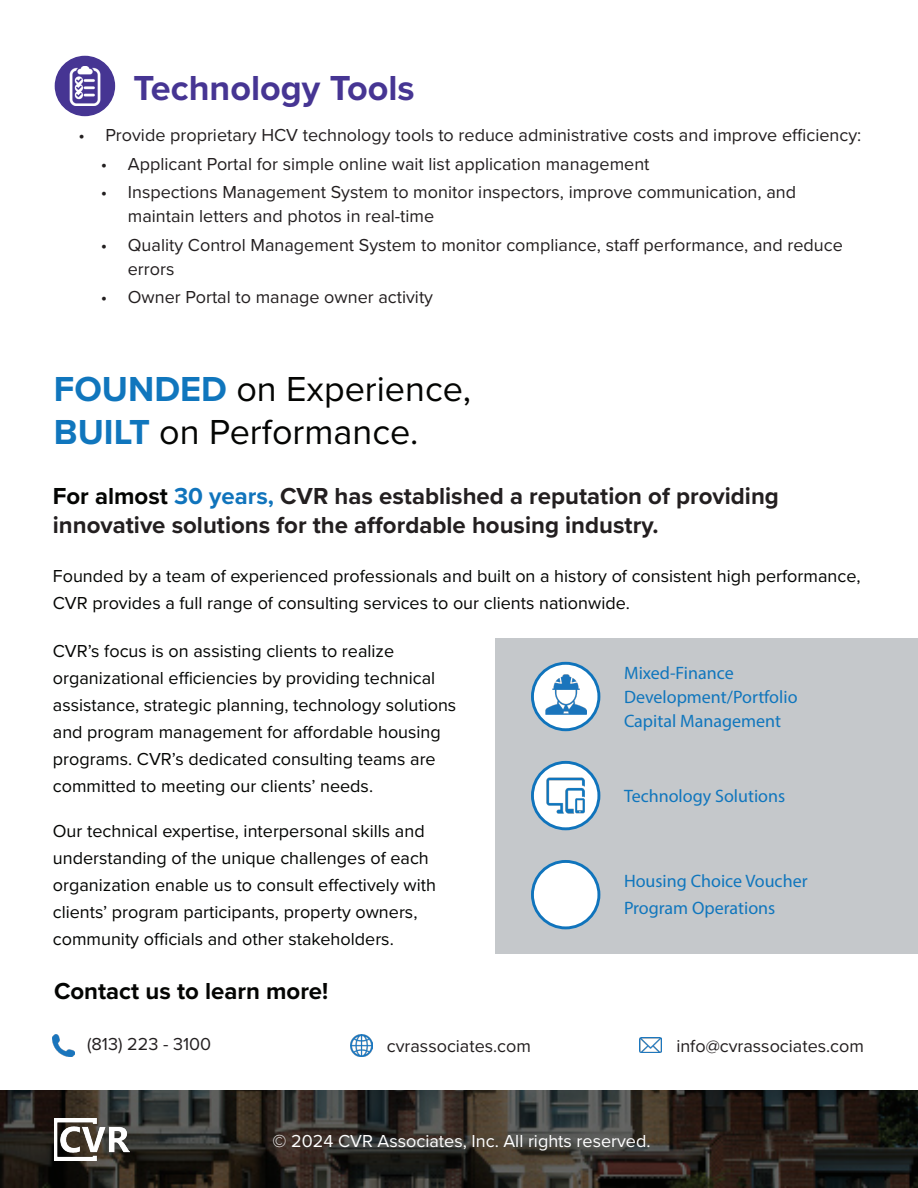
<style>
.page{position:relative;width:918px;height:1188px;background:#fff}
.page>*{position:absolute;margin:0;border:0;box-sizing:border-box;transform-origin:0 0}
.t1{font:36px "Proxima Nova";color:#040503}
.t2{font:700 36px "Proxima Nova";color:#463593}
.t3{font:700 24px/28.8px "Proxima Nova";color:#231f20}
.t4{font:700 24px "Proxima Nova";color:#040503}
.t5{font:18px/27px "Proxima Nova";color:#040503}
.t6{font:18px/24px "Proxima Nova";color:#231f20}
.t7{font:18px/24px "Myriad Pro";color:#1076bd}
.t8{font:18px "Proxima Nova";color:#fff}
.s1{font-weight:700;color:#1076bd}
.s2{color:#040503}
.s3{color:#1074bc}
</style>
<div class="page">
<div style="left:55px;top:57px;width:59px;height:58px;background:#463593;border-radius:50%"></div>
<div style="left:55px;top:56px;width:60px;height:60px;border:2px solid #463593;border-radius:50%"></div>
<img style="left:53px;top:1034px;width:22px;height:22px">
<img style="left:350px;top:1034px;width:22px;height:22px">
<img style="left:640px;top:1037px;width:22px;height:16px">
<div style="left:495px;top:638px;width:423px;height:315px;background:#c5c8cb"></div>
<svg style="left:532px;top:663px;width:67px;height:67px;background:#e1edf6"></svg>
<div style="left:531px;top:662px;width:69px;height:69px;border:3px solid #1074bc;border-radius:50%"></div>
<img style="left:545px;top:674px;width:41px;height:41px">
<svg style="left:532px;top:861px;width:67px;height:67px"></svg>
<div style="left:531px;top:860px;width:69px;height:69px;border:3px solid #1074bc;border-radius:50%"></div>
<div style="left:542px;top:871px;width:48px;height:48px;background:#fff"></div>
<svg style="left:532px;top:762px;width:67px;height:67px;background:#e4eff7"></svg>
<div style="left:531px;top:761px;width:69px;height:69px;border:3px solid #1074bc;border-radius:50%"></div>
<img style="left:547px;top:777px;width:38px;height:38px">
<img style="left:69px;top:66px;width:32px;height:40px">
<svg style="left:0;top:1091px;width:918px;height:97px;background:#2e2a25"></svg>
<img style="left:54px;top:1119px;width:75px;height:41px">
<p class="t2" style="left:133px;top:61px;width:283px">Technology Tools</p>
<p class="t6" style="left:78px;top:122px;width:785px">• Provide proprietary HCV technology tools to reduce administrative costs and improve efficiency:</p>
<p class="t6" style="left:101px;top:151px;width:550px">• Applicant Portal for simple online wait list application management</p>
<p class="t6" style="left:128px;top:179px;width:670px;text-indent:-27px">• Inspections Management System to monitor inspectors, improve communication, and maintain letters and photos in real-time</p>
<p class="t6" style="left:128px;top:232px;width:716px;text-indent:-27px">• Quality Control Management System to monitor compliance, staff performance, and reduce errors</p>
<p class="t6" style="left:101px;top:284px;width:334px">• Owner Portal to manage owner activity</p>
<p class="t1" style="left:54px;top:362px;width:419px"><span class="s1">FOUNDED</span> on Experience,</p>
<p class="t1" style="left:54px;top:405px;width:366px"><span class="s1">BUILT</span> on Performance.</p>
<p class="t3" style="left:53px;top:481px;width:728px"><span class="s2">For almost</span> <span class="s3">30 years,</span> CVR has established a reputation of providing innovative solutions for the affordable housing industry.</p>
<p class="t5" style="left:53px;top:562px;width:809px">Founded by a team of experienced professionals and built on a history of consistent high performance,<br>CVR provides a full range of consulting services to our clients nationwide.</p>
<p class="t5" style="left:53px;top:637px;width:405px">CVR’s focus is on assisting clients to realize organizational efficiencies by providing technical assistance, strategic planning, technology solutions and program management for affordable housing programs. CVR’s dedicated consulting teams are committed to meeting our clients’ needs.</p>
<p class="t5" style="left:53px;top:817px;width:385px">Our technical expertise, interpersonal skills and understanding of the unique challenges of each organization enable us to consult effectively with clients’ program participants, property owners, community officials and other stakeholders.</p>
<p class="t4" style="left:54px;top:973px;width:276px">Contact us to learn more!</p>
<p class="t7" style="left:624px;top:661px;width:175px">Mixed-Finance<br>Development/Portfolio<br>Capital Management</p>
<p class="t7" style="left:624px;top:784px;width:163px">Technology Solutions</p>
<p class="t7" style="left:624px;top:869px;width:185px">Housing Choice Voucher</p>
<p class="t7" style="left:624px;top:896px;width:153px">Program Operations</p>
<p class="t6" style="left:87px;top:1031px;width:126px">(813) 223 - 3100</p>
<p class="t6" style="left:387px;top:1033px;width:146px">cvrassociates.com</p>
<p class="t6" style="left:676px;top:1033px;width:189px">info@cvrassociates.com</p>
<p class="t8" style="left:273px;top:1127px;width:380px">© 2024 CVR Associates, Inc. All rights reserved.</p>
</div>
